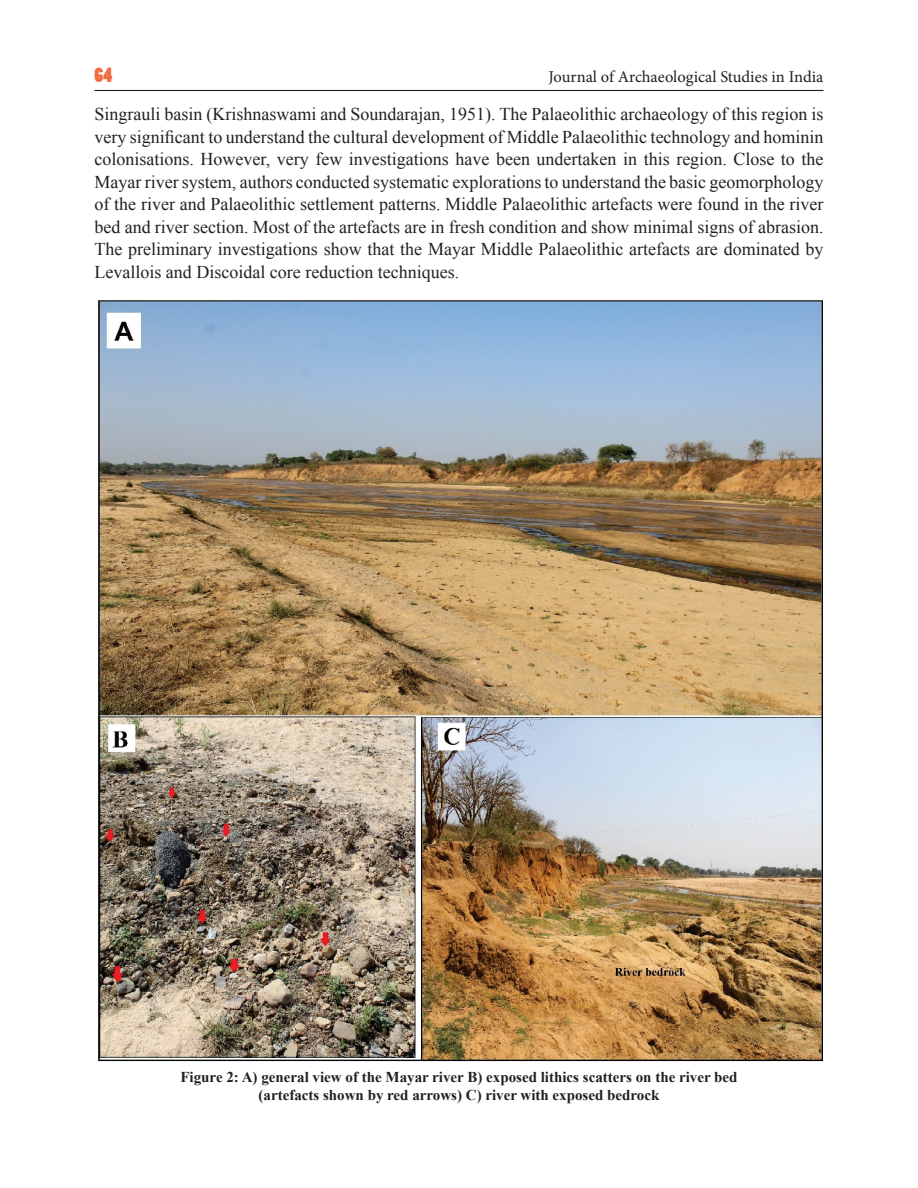
<style>
.page{position:relative;width:918px;height:1188px;background:#fff}
.page>*{position:absolute;margin:0;border:0;box-sizing:border-box;transform-origin:0 0}
.t1{font:19.5px "Poplar Std";color:#f26b41}
.Body_left{font:18px/22.5px "Times New Roman";color:#231f20;text-align:justify}
.t2{font:16.5px "Minion Pro";color:#231f20}
.t3{font:700 15px/18.8px "Times New Roman";color:#231f20;text-align:center}
</style>
<div class="page">
<hr style="left:94px;top:90px;width:730px;height:1px;background:#231f20">
<img style="left:98px;top:300px;width:725px;height:762px">
<p class="t1" style="left:94px;top:65px;width:19px">64</p>
<p class="t2" style="left:548px;top:66px;width:277px">Journal of Archaeological Studies in India</p>
<p class="Body_left" style="left:94px;top:103px;width:731px">Singrauli basin (Krishnaswami and Soundarajan, 1951). The Palaeolithic archaeology of this region is very significant to understand the cultural development of Middle Palaeolithic technology and hominin colonisations. However, very few investigations have been undertaken in this region. Close to the Mayar river system, authors conducted systematic explorations to understand the basic geomorphology of the river and Palaeolithic settlement patterns. Middle Palaeolithic artefacts were found in the river bed and river section. Most of the artefacts are in fresh condition and show minimal signs of abrasion.<br>The preliminary investigations show that the Mayar Middle Palaeolithic artefacts are dominated by Levallois and Discoidal core reduction techniques.</p>
<p class="t3" style="left:180px;top:1067px;width:559px">Figure 2: A) general view of the Mayar river B) exposed lithics scatters on the river bed (artefacts shown by red arrows) C) river with exposed bedrock</p>
</div>
